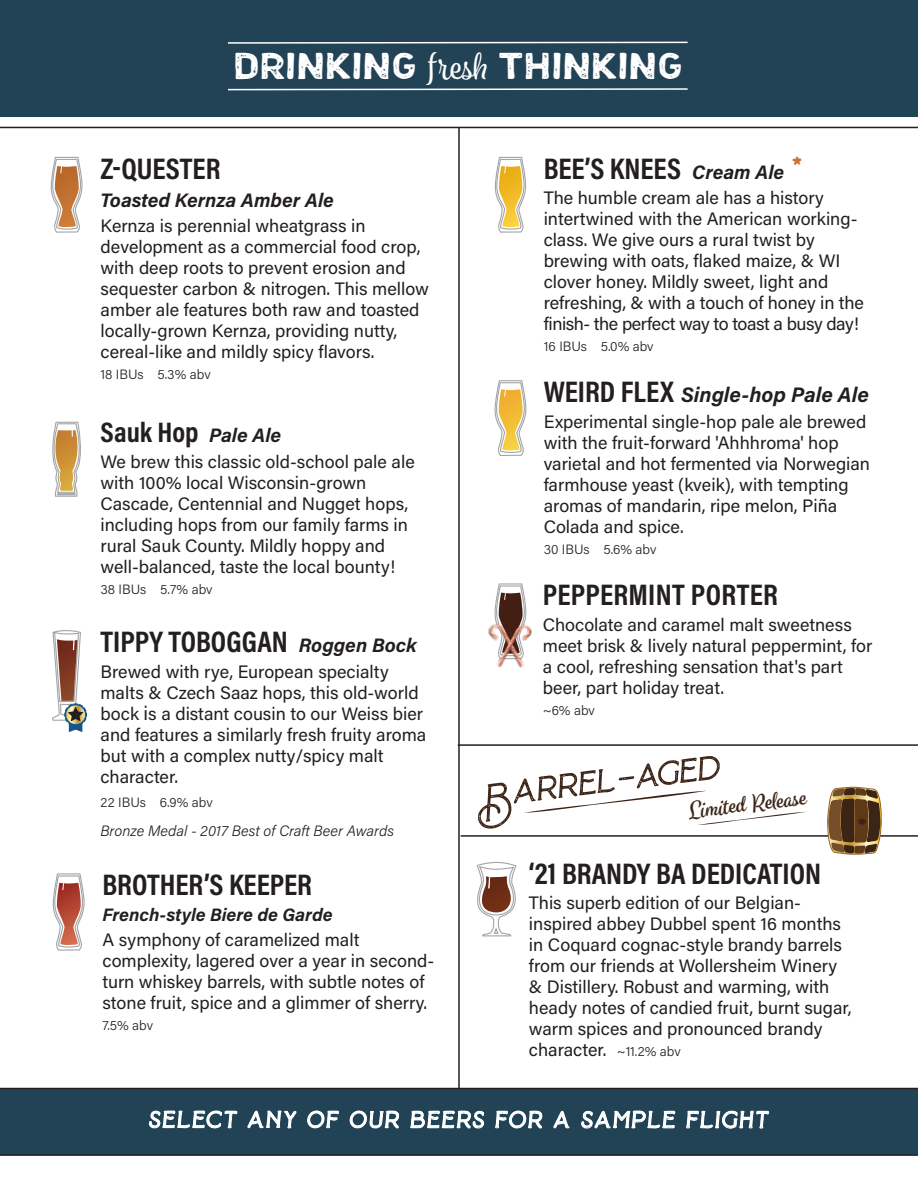
<style>
.page{position:relative;width:918px;height:1188px;background:#fff}
.page>*{position:absolute;margin:0;border:0;box-sizing:border-box;transform-origin:0 0}
.t1{font:italic 60.45px "Baroneys Textured";color:#3c2517}
.t2{font:42.45px "Baroneys Textured";color:#fff}
.t3{font:34.95px "HOCCENCAPSSTAMP";color:#fff;scale:1.11 1}
.t4{font:700 30px "Acumin Pro Cond";color:#231f20}
.t5{font:700 28.5px "Acumin Pro Cond";color:#231f20}
.t6{font:27px "HOCCENCAPSSTAMP";color:#d06e2d}
.t7{font:italic 700 22.2px "Spumante";color:#3c2517}
.t8{font:italic 700 21px "Acumin Pro";color:#231f20}
.t9{font:italic 700 19.5px "Acumin Pro";color:#231f20}
.t10{font:18px/21px "Acumin Pro";color:#231f20}
.t11{font:italic 700 18px "Acumin Pro";color:#231f20}
.t12{font:italic 300 15px "Acumin Pro";color:#231f20}
.t13{font:300 13.5px "Acumin Pro";color:#231f20}
.s1{font-family:"Spumante";font-size:38.85px}
.s2{font-family:"Acumin Pro";font-style:italic;font-size:19.5px}
.s3{font-size:19.5px}
.s4{font-family:"Acumin Pro Cond";font-style:normal;font-size:30px}
.s5{font-size:61.65px}
.s6{font-weight:300;font-size:13.5px}
</style>
<div class="page">
<hr style="left:458px;top:127px;width:2px;height:994px;background:#231f20">
<div style="left:0;top:0;width:918px;height:117px;background:#224356"></div>
<hr style="left:0;top:127px;width:918px;height:1px;background:#231f20">
<div style="left:0;top:1089px;width:918px;height:66px;background:#224356"></div>
<hr style="left:0;top:1088px;width:918px;height:1px;background:#231f20">
<hr style="left:0;top:1154px;width:918px;height:2px;background:#231f20">
<svg style="left:494px;top:157px;width:32px;height:76px"></svg>
<hr style="left:461px;top:835px;width:457px;height:2px;background:#231f20">
<hr style="left:458px;top:744px;width:460px;height:2px;background:#231f20">
<svg style="left:827px;top:786px;width:56px;height:69px;background:#806445"></svg>
<div style="left:858px;top:818px;width:8px;height:7px;border:1px solid #3c2517;border-radius:50%"></div>
<svg style="left:148px;top:1110px;width:90px;height:19px"></svg>
<svg style="left:247px;top:1110px;width:49px;height:19px"></svg>
<svg style="left:307px;top:1110px;width:32px;height:19px"></svg>
<svg style="left:349px;top:1110px;width:51px;height:19px"></svg>
<svg style="left:410px;top:1110px;width:75px;height:19px"></svg>
<svg style="left:495px;top:1110px;width:48px;height:19px"></svg>
<svg style="left:553px;top:1110px;width:17px;height:19px"></svg>
<svg style="left:581px;top:1110px;width:95px;height:19px"></svg>
<svg style="left:686px;top:1110px;width:83px;height:19px"></svg>
<svg style="left:52px;top:422px;width:29px;height:75px"></svg>
<svg style="left:228px;top:88px;width:460px;height:2px"></svg>
<svg style="left:228px;top:42px;width:460px;height:2px"></svg>
<svg style="left:524px;top:791px;width:281px;height:34px"></svg>
<svg style="left:52px;top:874px;width:33px;height:77px"></svg>
<svg style="left:50px;top:157px;width:33px;height:76px"></svg>
<svg style="left:494px;top:381px;width:33px;height:75px"></svg>
<svg style="left:52px;top:630px;width:35px;height:102px"></svg>
<svg style="left:494px;top:584px;width:33px;height:36px"></svg>
<img style="left:488px;top:620px;width:44px;height:48px">
<svg style="left:476px;top:861px;width:41px;height:76px"></svg>
<h3 class="t3" style="left:233px;top:50px;width:406px">DRINKING <span class="s1">fresh</span> THINKING</h3>
<h3 class="t4" style="left:100px;top:149px;width:121px">Z-QUESTER</h3>
<p class="t9" style="left:100px;top:186px;width:235px">Toasted Kernza Amber Ale</p>
<p class="t10" style="left:100px;top:215px;width:330px">Kernza is perennial wheatgrass in development as a commercial food crop, with deep roots to prevent erosion and sequester carbon &amp; nitrogen. This mellow amber ale features both raw and toasted locally-grown Kernza, providing nutty, cereal-like and mildly spicy flavors.</p>
<p class="t13" style="left:100px;top:365px;width:112px">18 IBUs 5.3% abv</p>
<h3 class="t5" style="left:100px;top:414px;width:182px">Sauk Hop <span class="s2">Pale Ale</span></h3>
<p class="t10" style="left:100px;top:450px;width:316px">We brew this classic old-school pale ale with 100% local Wisconsin-grown Cascade, Centennial and Nugget hops, including hops from our family farms in rural Sauk County. Mildly hoppy and well-balanced, taste the local bounty!</p>
<p class="t13" style="left:100px;top:580px;width:114px">38 IBUs 5.7% abv</p>
<h3 class="t4" style="left:100px;top:622px;width:318px">TIPPY TOBOGGAN <span class="s2">Roggen Bock</span></h3>
<p class="t10" style="left:100px;top:660px;width:327px">Brewed with rye, European specialty malts &amp; Czech Saaz hops, this old-world bock <span class="s3">i</span>s a distant cousin to our Weiss bier and features a similarly fresh fruity aroma but with a complex nutty/spicy malt character.</p>
<p class="t13" style="left:100px;top:793px;width:114px">22 IBUs 6.9% abv</p>
<p class="t12" style="left:100px;top:821px;width:295px">Bronze Medal - 2017 Best of Craft Beer Awards</p>
<h3 class="t4" style="left:103px;top:865px;width:211px">BROTHER’S KEEPER</h3>
<p class="t11" style="left:103px;top:902px;width:232px">French-style Biere de Garde</p>
<p class="t10" style="left:103px;top:929px;width:333px">A symphony of caramelized malt complexity, lagered over a year in second&shy;turn whiskey barrels, with subtle notes of stone fruit, spice and a glimmer of sherry.</p>
<p class="t13" style="left:103px;top:1016px;width:52px">7.5% abv</p>
<h3 class="t6" style="left:791px;top:155px;width:13px">*</h3>
<h3 class="t4" style="left:544px;top:149px;width:242px">BEE’S KNEES <span class="s2">Cream Ale</span></h3>
<p class="t10" style="left:544px;top:187px;width:322px">The humble cream ale has a history intertwined with the American working&shy;class. We give ours a rural twist by brewing with oats, flaked maize, &amp; WI clover honey. Mildly sweet, light and refreshing, &amp; with a touch of honey in the finish- the perfect way to toast a busy day!</p>
<p class="t13" style="left:544px;top:337px;width:111px">16 IBUs 5.0% abv</p>
<p class="t8" style="left:544px;top:380px;width:327px"><span class="s4">WEIRD FLEX</span> Single-hop Pale Ale</p>
<p class="t10" style="left:544px;top:410px;width:328px">Experimental single-hop pale ale brewed with the fruit-forward 'Ahhhroma' hop varietal and hot fermented via Norwegian farmhouse yeast (kveik), with tempting aromas of mandarin, ripe melon, Piña Colada and spice.</p>
<p class="t13" style="left:544px;top:540px;width:114px">30 IBUs 5.6% abv</p>
<h3 class="t4" style="left:543px;top:575px;width:237px">PEPPERMINT PORTER</h3>
<p class="t10" style="left:543px;top:613px;width:331px">Chocolate and caramel malt sweetness meet brisk &amp; lively natural peppermint, for a cool, refreshing sensation that's part beer, part holiday treat.</p>
<p class="t13" style="left:543px;top:701px;width:54px">~6% abv</p>
<h1 class="t1" style="left:469px;top:762px;width:248px;rotate:-7deg"><span class="s5">B</span>arrel-aged</h1>
<p class="t7" style="left:686px;top:798px;width:120px;rotate:-7deg">Limited Release</p>
<h3 class="t4" style="left:529px;top:854px;width:294px">‘21 BRANDY BA DEDICATION</h3>
<p class="t10" style="left:529px;top:892px;width:324px">This superb edition of our Belgian&shy;inspired abbey Dubbel spent 16 months in Coquard cognac-style brandy barrels from our friends at Wollersheim Winery &amp; Distillery. Robust and warming, with heady notes of candied fruit, burnt sugar, warm spices and pronounced brandy character. <span class="s6">~11.2% abv</span></p>
<h2 class="t2" style="left:148px;top:1095px;width:624px">select any of our beers for a sample flight</h2>
</div>
